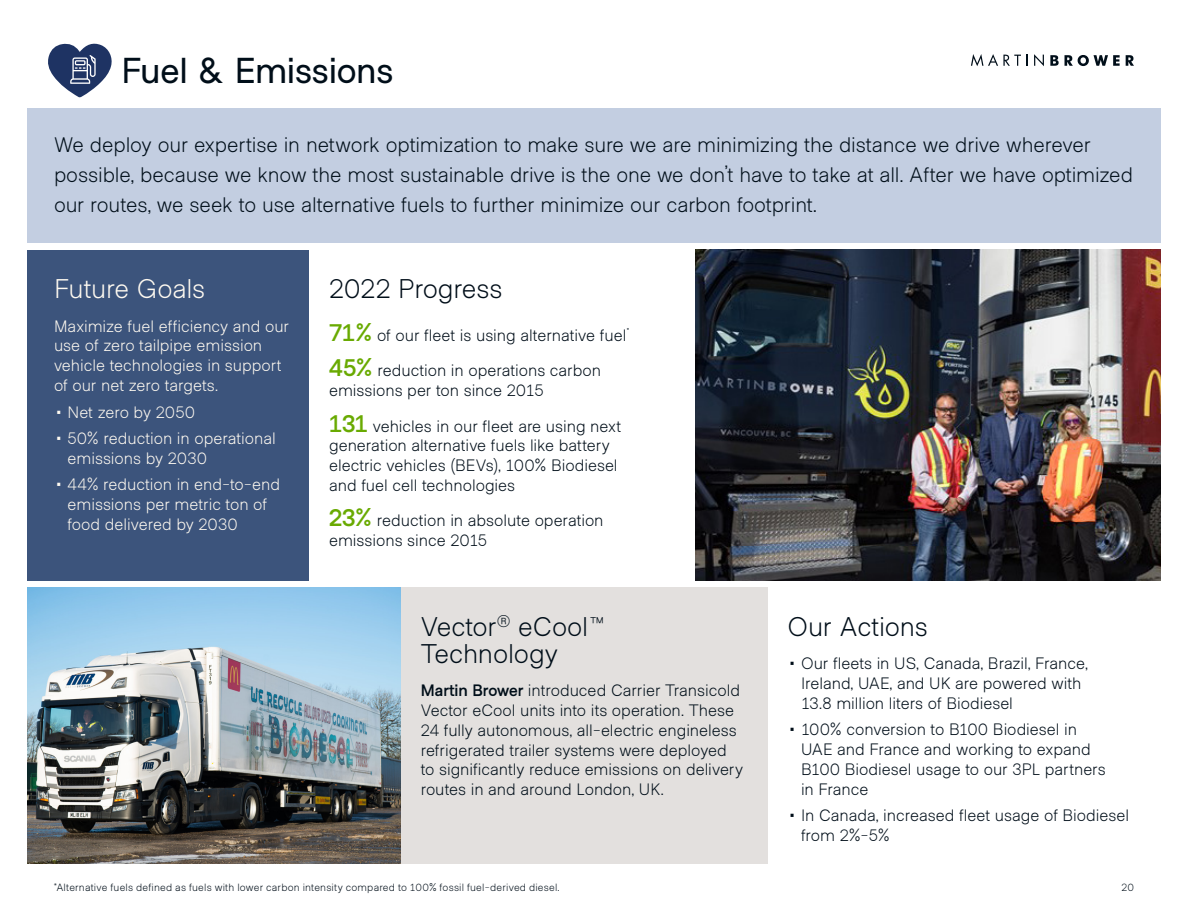
<style>
.page{position:relative;width:1188px;height:918px;background:#fff}
.page>*{position:absolute;margin:0;border:0;box-sizing:border-box;transform-origin:0 0}
.Section_Header_Mediu{font:500 36px "Metro Sans";letter-spacing:-.005em;color:#000e19}
.Header_Light{font:300 27px/27px "Metro Sans";letter-spacing:-.01em;color:#000e19}
.Header_Light-2{font:300 27px "Metro Sans";letter-spacing:-.01em;color:#fffaf1}
.Intro_copy{font:300 21px/30px "Metro Sans";letter-spacing:-.01em;color:#000e19}
.Body{font:300 16.5px/19.8px "Metro Sans";color:#000e19}
.Body-2{font:300 16.5px/19.8px "Metro Sans";color:#fffaf1}
.Sources{font:300 10.5px "Metro Sans";letter-spacing:.015em;color:#000e19}
.s1{font-weight:500}
.s2{font-weight:700;font-size:24px;color:#69aa02}
.s3{font-weight:700}
</style>
<div class="page">
<svg style="left:971px;top:54px;width:57px;height:12px"></svg>
<svg style="left:1034px;top:54px;width:10px;height:12px"></svg>
<svg style="left:1050px;top:55px;width:9px;height:11px"></svg>
<svg style="left:1065px;top:55px;width:55px;height:11px"></svg>
<svg style="left:1126px;top:55px;width:8px;height:11px"></svg>
<div style="left:27px;top:587px;width:740px;height:277px;background:#e3e0de"></div>
<img style="left:696px;top:250px;width:465px;height:330px">
<div style="left:27px;top:108px;width:1134px;height:135px;background:#c3cee1"></div>
<div style="left:27px;top:250px;width:282px;height:330px;background:#3c547c"></div>
<img style="left:27px;top:587px;width:373px;height:277px">
<svg style="left:48px;top:44px;width:64px;height:53px"></svg>
<p class="Section_Header_Mediu" style="left:122px;top:48px;width:273px">Fuel &amp; Emissions</p>
<p class="Intro_copy" style="left:54px;top:132px;width:1081px">We deploy our expertise in network optimization to make sure we are minimizing the distance we drive wherever possible, because we know the most sustainable drive is the one we don’t have to take at all. After we have optimized our routes, we seek to use alternative fuels to further minimize our carbon footprint.</p>
<p class="Header_Light-2" style="left:54px;top:273px;width:153px">Future Goals</p>
<p class="Body-2" style="left:54px;top:318px;width:237px">Maximize fuel efficiency and our use of zero tailpipe emission vehicle technologies in support of our net zero targets.</p>
<p class="Body-2" style="left:54px;top:404px;width:143px"><span class="s1">•</span> Net zero by 2050</p>
<p class="Body-2" style="left:68px;top:430px;width:210px;text-indent:-14px"><span class="s1">•</span> 50% reduction in operational emissions by 2030</p>
<p class="Body-2" style="left:68px;top:477px;width:214px;text-indent:-14px"><span class="s1">•</span> 44% reduction in end-to-end emissions per metric ton of food delivered by 2030</p>
<p class="Header_Light" style="left:329px;top:278px;width:175px">2022 Progress</p>
<p class="Body" style="left:329px;top:327px;width:302px"><span class="s2">71%</span> of our fleet is using alternative fuel<sup>*</sup></p>
<p class="Body" style="left:329px;top:362px;width:274px"><span class="s2">45%</span> reduction in operations carbon emissions per ton since 2015</p>
<p class="Body" style="left:329px;top:418px;width:294px"><span class="s2">131</span> vehicles in our fleet are using next generation alternative fuels like battery electric vehicles (BEVs), 100% Biodiesel and fuel cell technologies</p>
<p class="Body" style="left:329px;top:513px;width:276px"><span class="s2">23%</span> reduction in absolute operation emissions since 2015</p>
<p class="Header_Light" style="left:421px;top:616px;width:189px">Vector<sup>®</sup> eCool™<br>Technology</p>
<p class="Body" style="left:421px;top:682px;width:324px"><span class="s3">Martin Brower</span> introduced Carrier Transicold Vector eCool units into its operation. These 24 fully autonomous, all-electric engineless refrigerated trailer systems were deployed to significantly reduce emissions on delivery routes in and around London, UK.</p>
<p class="Sources" style="left:54px;top:881px;width:506px">*Alternative fuels defined as fuels with lower carbon intensity compared to 100% fossil fuel-derived diesel.</p>
<p class="Header_Light" style="left:788px;top:616px;width:142px">Our Actions</p>
<p class="Body" style="left:801px;top:655px;width:288px;text-indent:-14px"><span class="s1">•</span> Our fleets in US, Canada, Brazil, France,<br>Ireland, UAE, and UK are powered with<br>13.8 million liters of Biodiesel</p>
<p class="Body" style="left:801px;top:721px;width:306px;text-indent:-14px"><span class="s1">•</span> 100% conversion to B100 Biodiesel in<br>UAE and France and working to expand<br>B100 Biodiesel usage to our 3PL partners in France</p>
<p class="Body" style="left:801px;top:807px;width:330px;text-indent:-14px"><span class="s1">•</span> In Canada, increased fleet usage of Biodiesel from 2%-5%</p>
<p class="Sources" style="left:1121px;top:881px;width:14px">20</p>
</div>
